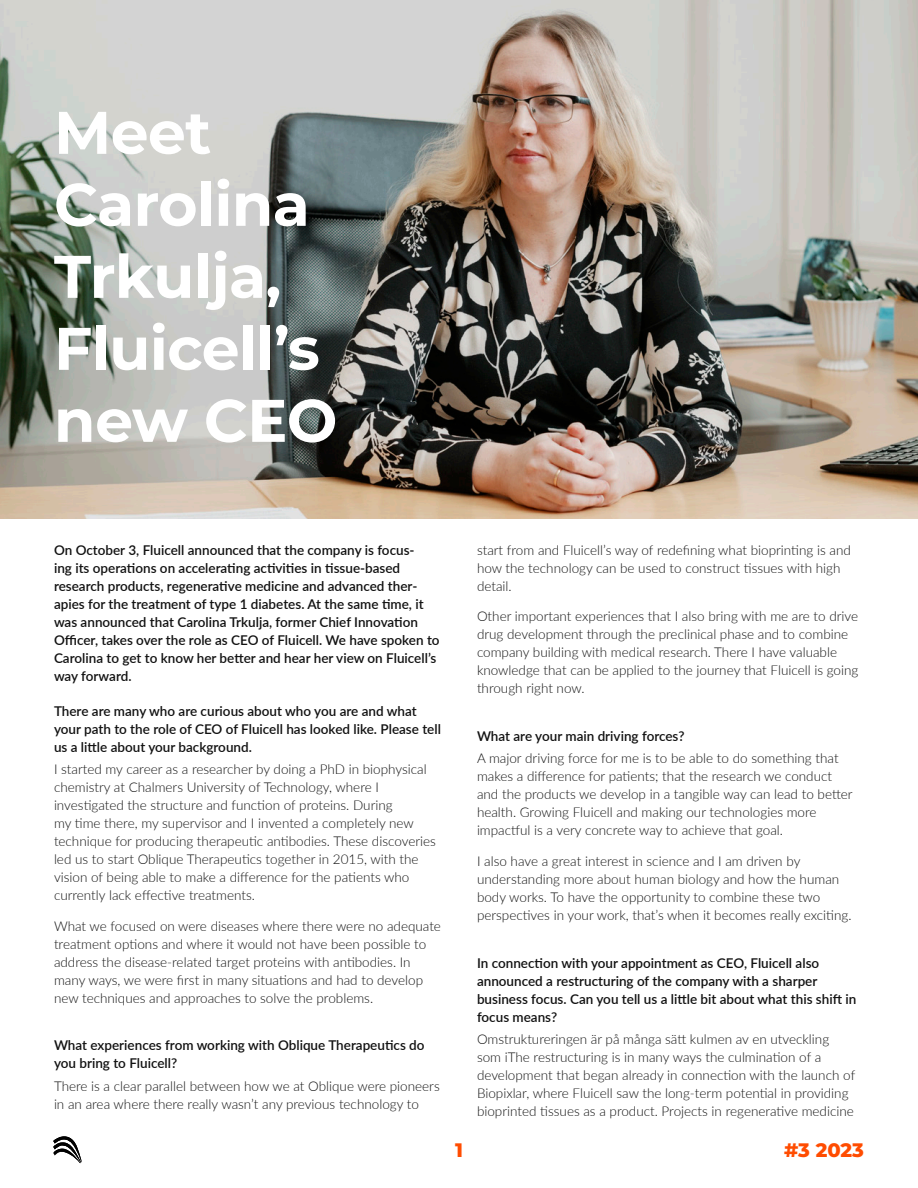
<style>
.page{position:relative;width:918px;height:1188px;background:#fff}
.page>*{position:absolute;margin:0;border:0;box-sizing:border-box;transform-origin:0 0}
.t1{font:700 60px/72px "Montserrat";letter-spacing:-.01em;color:#fff}
.t2{font:800 19.5px "Montserrat";color:#ff4c00}
.body{font:300 13.5px/18px "Lato";color:#111}
.subhead_and_q{font:600 13.5px/18px "Lato";color:#111}
.body-2{font:600 13.5px/18px "Lato";color:#111}
</style>
<div class="page">
<img style="left:0;top:0;width:918px;height:519px">
<svg style="left:53px;top:1136px;width:29px;height:27px"></svg>
<p class="t1" style="left:54px;top:94px;width:285px">Meet<br>Carolina<br>Trkulja,<br>Fluicell’s new CEO</p>
<p class="body-2" style="left:54px;top:540px;width:387px">On October 3, Fluicell announced that the company is focus-<br>ing its operations on accelerating activities in tissue-based research products, regenerative medicine and advanced ther&shy;apies for the treatment of type 1 diabetes. At the same time, it was announced that Carolina Trkulja, former Chief Innovation Officer, takes over the role as CEO of Fluicell. We have spoken to Carolina to get to know her better and hear her view on Fluicell’s way forward.</p>
<p class="subhead_and_q" style="left:54px;top:701px;width:388px">There are many who are curious about who you are and what your path to the role of CEO of Fluicell has looked like. Please tell us a little about your background.</p>
<p class="body" style="left:54px;top:759px;width:383px">I started my career as a researcher by doing a PhD in biophysical chemistry at Chalmers University of Technology, where I investigated the structure and function of proteins. During<br>my time there, my supervisor and I invented a completely new technique for producing therapeutic antibodies. These discoveries led us to start Oblique Therapeutics together in 2015, with the vision of being able to make a difference for the patients who currently lack effective treatments.</p>
<p class="body" style="left:54px;top:916px;width:389px">What we focused on were diseases where there were no adequate treatment options and where it would not have been possible to address the disease-related target proteins with antibodies. In many ways, we were first in many situations and had to develop new techniques and approaches to solve the problems.</p>
<p class="subhead_and_q" style="left:54px;top:1036px;width:372px">What experiences from working with Oblique Therapeutics do you bring to Fluicell?</p>
<p class="body" style="left:54px;top:1076px;width:387px">There is a clear parallel between how we at Oblique were pioneers in an area where there really wasn’t any previous technology to</p>
<p class="body" style="left:477px;top:540px;width:375px">start from and Fluicell’s way of redefining what bioprinting is and how the technology can be used to construct tissues with high detail.</p>
<p class="body" style="left:477px;top:607px;width:383px">Other important experiences that I also bring with me are to drive drug development through the preclinical phase and to combine company building with medical research. There I have valuable knowledge that can be applied to the journey that Fluicell is going through right now.</p>
<p class="subhead_and_q" style="left:477px;top:727px;width:209px">What are your main driving forces?</p>
<p class="body" style="left:477px;top:749px;width:377px">A major driving force for me is to be able to do something that makes a difference for patients; that the research we conduct and the products we develop in a tangible way can lead to better health. Growing Fluicell and making our technologies more impactful is a very concrete way to achieve that goal.</p>
<p class="body" style="left:477px;top:852px;width:376px">I also have a great interest in science and I am driven by understanding more about human biology and how the human body works. To have the opportunity to combine these two perspectives in your work, that’s when it becomes really exciting.</p>
<p class="subhead_and_q" style="left:477px;top:953px;width:381px">In connection with your appointment as CEO, Fluicell also announced a restructuring of the company with a sharper business focus. Can you tell us a little bit about what this shift in focus means?</p>
<p class="body" style="left:477px;top:1030px;width:380px">Omstruktureringen är på många sätt kulmen av en utveckling som iThe restructuring is in many ways the culmination of a development that began already in connection with the launch of Biopixlar, where Fluicell saw the long-term potential in providing bioprinted tissues as a product. Projects in regenerative medicine</p>
<h2 class="t2" style="left:455px;top:1136px;width:9px">1</h2>
<h2 class="t2" style="left:784px;top:1135px;width:81px">#3 2023</h2>
</div>
